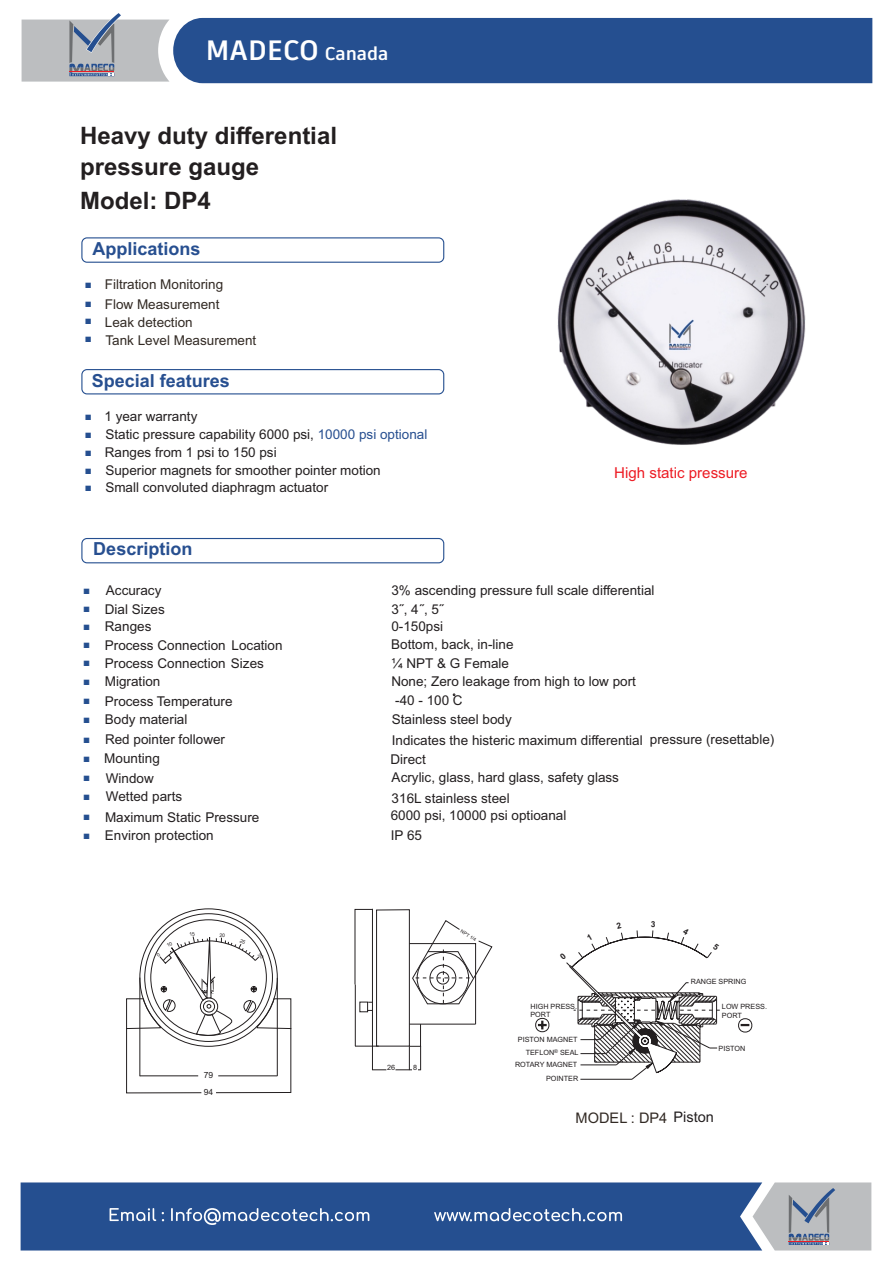
<style>
.page{position:relative;width:893px;height:1263px;background:#fff}
.page>*{position:absolute;margin:0;border:0;box-sizing:border-box;transform-origin:0 0}
.t1{font:700 27.9px "Artifakt Element";color:#fff}
.t2{font:700 24px/31.2px "Arial";color:#231f20}
.t3{font:700 18px "Arial";color:#274f90}
.t4{font:15.15px "Arial";color:#ed1c24}
.t5{font:14.55px "Arial";color:#322a24}
.t6{font:13.5px/17.9px "Arial";color:#231f20}
.t7{font:13.5px/19.5px "Arial";color:#322a24}
.t8{font:11.55px/19.2px "Arial";color:#254f90;text-align:justify}
.t9{font:8.55px "Arial";color:#231f20}
.t10{font:7.35px "Arial";color:#231f20}
.t11{font:7.2px/8.9px "Arial";color:#231f20}
.t12{font:4.8px "Arial";color:#231f20}
.s1{font-size:18.45px}
.s2{color:#274f90}
.s3{color:#231f20}
</style>
<div class="page">
<svg style="left:535px;top:1017px;width:15px;height:15px"></svg>
<div style="left:376px;top:909px;width:34px;height:137px;border:1px solid #231f20"></div>
<svg style="left:354px;top:908px;width:19px;height:77px"></svg>
<hr style="left:355px;top:984px;width:1px;height:62px;background:#231f20">
<svg style="left:355px;top:1046px;width:24px;height:1px"></svg>
<hr style="left:372px;top:909px;width:1px;height:161px;background:#231f20">
<div style="left:359px;top:1002px;width:9px;height:10px;border:1px solid #231f20"></div>
<svg style="left:373px;top:1069px;width:13px;height:1px"></svg>
<svg style="left:395px;top:919px;width:98px;height:151px"></svg>
<div style="left:81px;top:237px;width:363px;height:26px;border:1px solid #254f90;border-radius:5px"></div>
<div style="left:81px;top:369px;width:363px;height:25px;border:1px solid #254f90;border-radius:5px"></div>
<div style="left:81px;top:538px;width:363px;height:25px;border:1px solid #254f90;border-radius:5px"></div>
<div style="left:21px;top:1182px;width:732px;height:68px;background:#254f90"></div>
<svg style="left:753px;top:1182px;width:118px;height:68px;background:#b3b7bd"></svg>
<svg style="left:110px;top:1208px;width:259px;height:17px;background:#5475a8"></svg>
<svg style="left:434px;top:1208px;width:188px;height:13px;background:#607eae"></svg>
<div style="left:173px;top:18px;width:699px;height:65px;background:#254f90"></div>
<svg style="left:22px;top:13px;width:148px;height:69px;background:#bbbec3"></svg>
<img style="left:557px;top:199px;width:249px;height:246px">
<svg style="left:566px;top:930px;width:187px;height:150px"></svg>
<svg style="left:126px;top:928px;width:166px;height:166px"></svg>
<h1 class="t1" style="left:205px;top:39px;width:185px">MADECO <span class="s1">Canada</span></h1>
<h2 class="t2" style="left:80px;top:122px;width:258px">Heavy duty differential pressure gauge</h2>
<h2 class="t2" style="left:80px;top:187px;width:132px">Model: DP4</h2>
<h3 class="t3" style="left:93px;top:242px;width:110px">Applications</h3>
<p class="t8" style="left:85px;top:276px;width:9px">■</p>
<p class="t8" style="left:85px;top:312px;width:9px;line-height:18px">■ ■</p>
<p class="t7" style="left:105px;top:276px;width:120px">Filtration Monitoring<br>Flow Measurement</p>
<p class="t7" style="left:106px;top:331px;width:152px">Tank Level Measurement</p>
<p class="t8" style="left:85px;top:294px;width:9px">■</p>
<p class="t7" style="left:105px;top:313px;width:89px">Leak detection</p>
<h3 class="t3" style="left:92px;top:373px;width:140px">Special features</h3>
<p class="t8" style="left:85px;top:407px;width:9px">■</p>
<p class="t8" style="left:85px;top:444px;width:9px;line-height:17.9px">■ ■ ■</p>
<p class="t8" style="left:85px;top:425px;width:9px">■</p>
<p class="t6" style="left:104px;top:408px;width:95px">1 year warranty</p>
<p class="t6" style="left:105px;top:426px;width:324px">Static pressure capability 6000 psi, <span class="s2">10000 psi optional </span>Ranges from 1 psi to 150 psi<br>Superior magnets for smoother pointer motion<br>Small convoluted diaphragm actuator</p>
<h3 class="t3" style="left:93px;top:542px;width:101px">Description</h3>
<p class="t4" style="left:614px;top:466px;width:135px">High static pressure</p>
<p class="t8" style="left:83px;top:581px;width:9px">■</p>
<p class="t8" style="left:83px;top:618px;width:9px;line-height:17.9px">■ ■ ■</p>
<p class="t8" style="left:83px;top:672px;width:9px">■</p>
<p class="t8" style="left:83px;top:600px;width:9px">■</p>
<p class="t8" style="left:83px;top:692px;width:9px">■ ■ ■ ■ ■ ■ ■ ■</p>
<p class="t6" style="left:106px;top:582px;width:57px">Accuracy</p>
<p class="t6" style="left:391px;top:582px;width:265px">3% ascending pressure full scale differential</p>
<p class="t6" style="left:105px;top:602px;width:62px">Dial Sizes</p>
<p class="t6" style="left:391px;top:601px;width:54px">3˝, 4˝, 5˝</p>
<p class="t6" style="left:105px;top:618px;width:48px">Ranges</p>
<p class="t6" style="left:391px;top:618px;width:53px">0-150psi</p>
<p class="t6" style="left:105px;top:638px;width:179px">Process Connection Location</p>
<p class="t6" style="left:391px;top:637px;width:124px">Bottom, back, in-line</p>
<p class="t6" style="left:105px;top:655px;width:161px">Process Connection Sizes</p>
<p class="t6" style="left:391px;top:655px;width:119px">¼ NPT &amp; G Female</p>
<p class="t6" style="left:105px;top:673px;width:57px">Migration</p>
<p class="t6" style="left:391px;top:673px;width:246px">None; Zero leakage from high to low port</p>
<p class="t6" style="left:105px;top:694px;width:129px">Process Temperature</p>
<p class="t6" style="left:395px;top:693px;width:69px">-40 - 100 C</p>
<p class="t6" style="left:105px;top:712px;width:84px">Body material</p>
<p class="t6" style="left:392px;top:712px;width:122px">Stainless steel body</p>
<p class="t6" style="left:105px;top:731px;width:122px">Red pointer follower</p>
<p class="t6" style="left:392px;top:732px;width:384px">Indicates the histeric maximum differential pressure (resettable)</p>
<p class="t6" style="left:104px;top:750px;width:57px">Mounting</p>
<p class="t6" style="left:391px;top:752px;width:37px">Direct</p>
<p class="t6" style="left:106px;top:771px;width:50px">Window</p>
<p class="t6" style="left:392px;top:769px;width:229px">Acrylic, glass, hard glass, safety glass</p>
<p class="t6" style="left:106px;top:789px;width:78px">Wetted parts</p>
<p class="t6" style="left:392px;top:790px;width:120px">316L stainless steel</p>
<p class="t6" style="left:105px;top:809px;width:156px">Maximum Static Pressure</p>
<p class="t6" style="left:391px;top:808px;width:177px">6000 psi, 10000 psi optioanal</p>
<p class="t6" style="left:105px;top:827px;width:110px">Environ protection</p>
<p class="t6" style="left:391px;top:827px;width:33px">IP 65</p>
<p class="t9" style="left:204px;top:1071px;width:11px">79</p>
<p class="t9" style="left:204px;top:1089px;width:11px">94</p>
<p class="t10" style="left:387px;top:1064px;width:10px">26</p>
<p class="t10" style="left:413px;top:1065px;width:6px">8</p>
<p class="t12" style="left:462px;top:929px;width:19px;rotate:30deg">NPT 1/4</p>
<p class="t11" style="left:530px;top:1002px;width:48px">HIGH PRESS.<br>PORT</p>
<p class="t11" style="left:518px;top:1035px;width:61px">PISTON MAGNET</p>
<p class="t11" style="left:515px;top:1061px;width:64px">ROTARY MAGNET</p>
<p class="t11" style="left:526px;top:1049px;width:54px">TEFLON<sup>®</sup> SEAL</p>
<p class="t11" style="left:546px;top:1074px;width:34px">POINTER</p>
<p class="t11" style="left:691px;top:977px;width:57px">RANGE SPRING</p>
<p class="t11" style="left:722px;top:1003px;width:47px">LOW PRESS.<br>PORT</p>
<p class="t11" style="left:719px;top:1044px;width:28px">PISTON</p>
<p class="t5" style="left:576px;top:1112px;width:140px">MODEL : DP4 <span class="s3">Piston</span></p>
</div>
